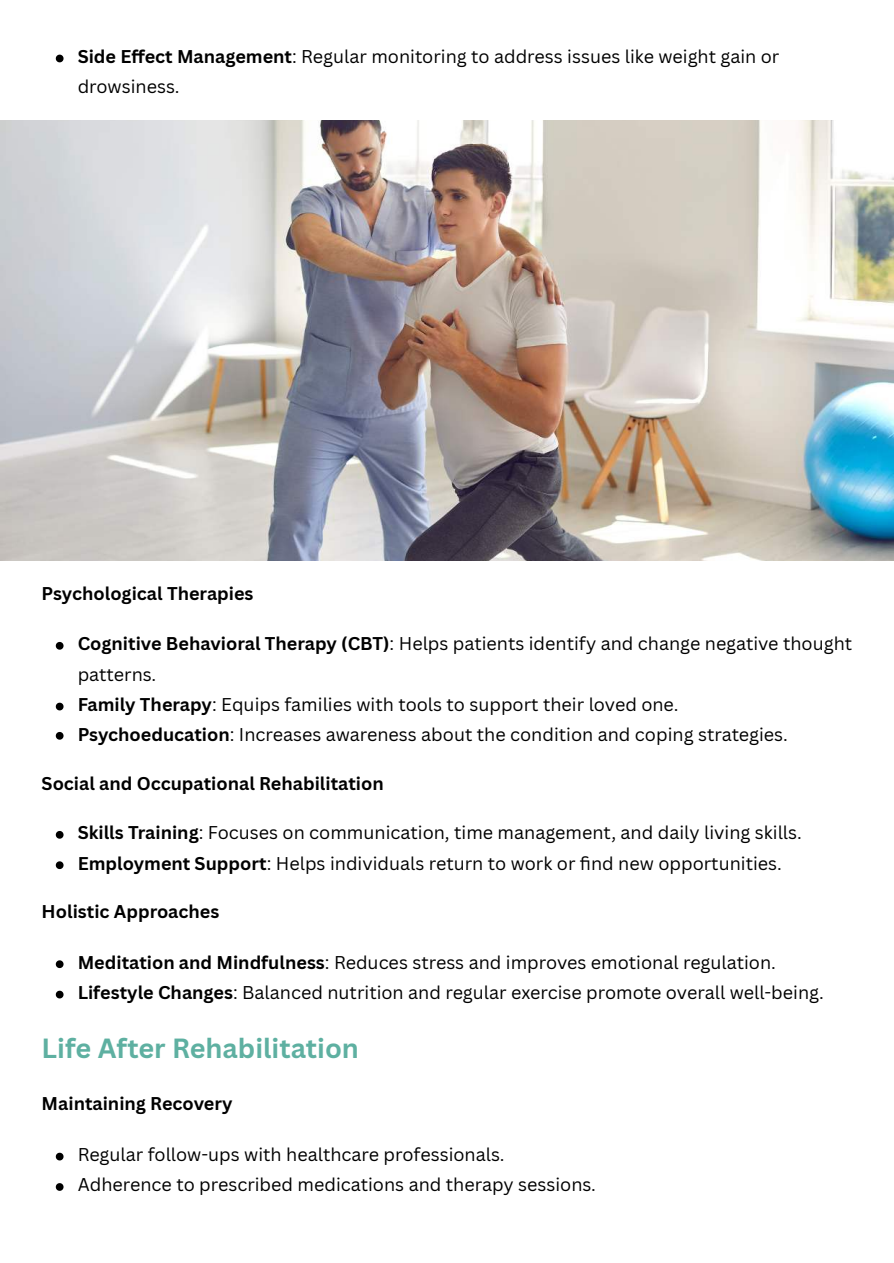
<style>
.page{position:relative;width:894px;height:1263px;background:#fff}
.page>*{position:absolute;margin:0;border:0;box-sizing:border-box;transform-origin:0 0}
.t1{font:700 27px "Canva Sans";color:#5eb0a1}
.t2{font:18px/30.3px "Canva Sans";color:#000}
.t3{font:700 18px "Canva Sans";color:#000}
.s1{font-weight:700}
</style>
<div class="page">
<svg style="left:56px;top:55px;width:7px;height:7px"></svg>
<img style="left:0;top:120px;width:893px;height:440px">
<svg style="left:56px;top:642px;width:7px;height:8px"></svg>
<svg style="left:56px;top:703px;width:7px;height:7px"></svg>
<svg style="left:56px;top:732px;width:7px;height:8px"></svg>
<svg style="left:56px;top:831px;width:7px;height:8px"></svg>
<svg style="left:56px;top:861px;width:7px;height:8px"></svg>
<svg style="left:56px;top:960px;width:7px;height:8px"></svg>
<svg style="left:56px;top:991px;width:7px;height:7px"></svg>
<svg style="left:56px;top:1153px;width:7px;height:7px"></svg>
<svg style="left:56px;top:1183px;width:7px;height:8px"></svg>
<p class="t2" style="left:78px;top:41px;width:703px"><span class="s1">Side Effect Management</span>: Regular monitoring to address issues like weight gain or drowsiness.</p>
<p class="t3" style="left:42px;top:582px;width:213px">Psychological Therapies</p>
<p class="t2" style="left:78px;top:629px;width:775px"><span class="s1">Cognitive Behavioral Therapy (CBT)</span>: Helps patients identify and change negative thought patterns.<br><span class="s1">Family Therapy</span>: Equips families with tools to support their loved one.<br><span class="s1">Psychoeducation</span>: Increases awareness about the condition and coping strategies.</p>
<p class="t3" style="left:42px;top:772px;width:343px">Social and Occupational Rehabilitation</p>
<p class="t2" style="left:78px;top:818px;width:725px"><span class="s1">Skills Training</span>: Focuses on communication, time management, and daily living skills.<br><span class="s1">Employment Support</span>: Helps individuals return to work or fi nd new opportunities.</p>
<p class="t3" style="left:42px;top:901px;width:179px">Holistic Approaches</p>
<p class="t2" style="left:78px;top:947px;width:747px"><span class="s1">Meditation and Mindfulness</span>: Reduces stress and improves emotional regulation.<br><span class="s1">Lifestyle Changes</span>: Balanced nutrition and regular exercise promote overall well-being.</p>
<h1 class="t1" style="left:42px;top:1032px;width:319px">Life After Rehabilitation</h1>
<p class="t3" style="left:42px;top:1093px;width:192px">Maintaining Recovery</p>
<p class="t2" style="left:78px;top:1139px;width:519px">Regular follow-ups with healthcare professionals.<br>Adherence to prescribed medications and therapy sessions.</p>
</div>
